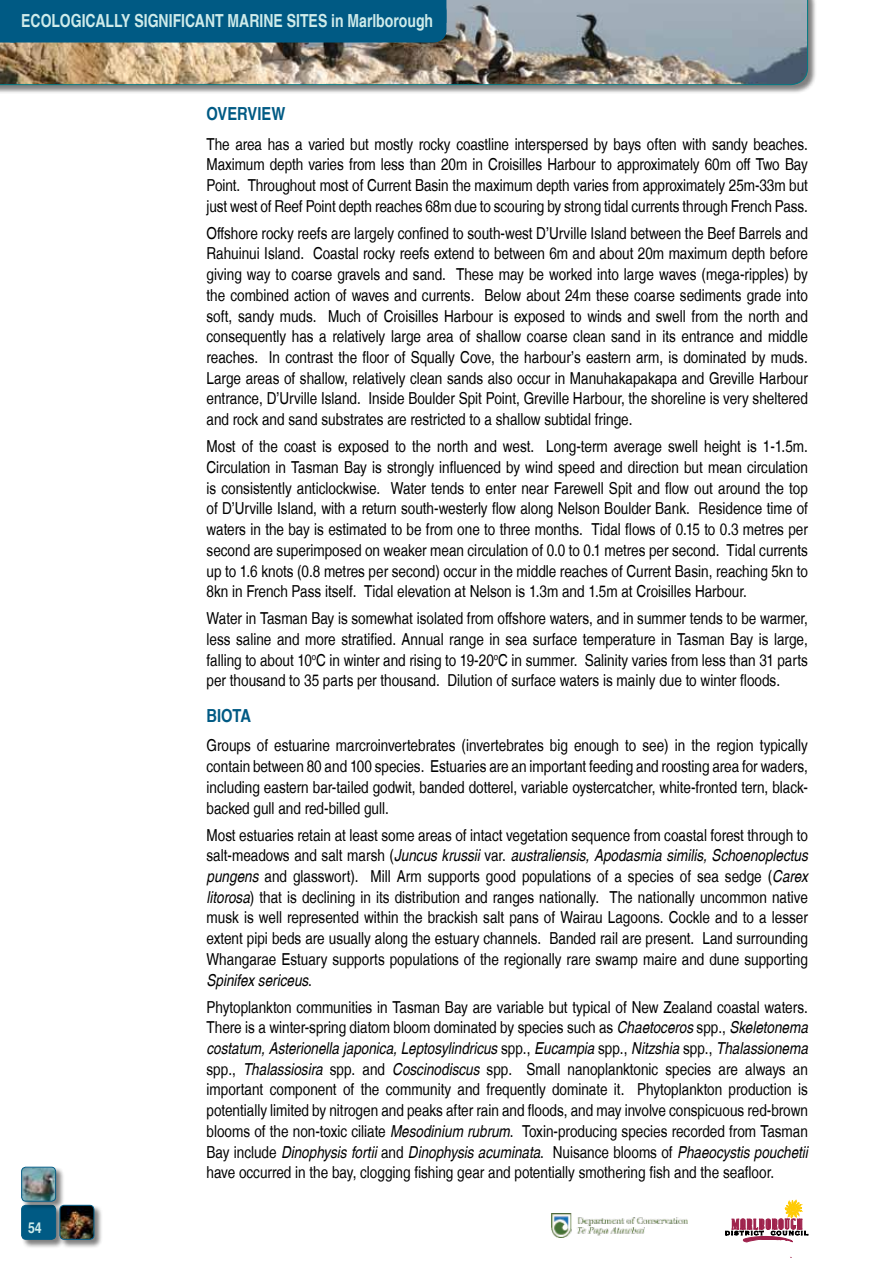
<style>
.page{position:relative;width:893px;height:1263px;background:#fff}
.page>*{position:absolute;margin:0;border:0;box-sizing:border-box;transform-origin:0 0}
.t1{font:18px "Nimbus San L Bol Con";color:#ceebea;scale:.95 1}
.t2{font:18px "Nimbus San L Bol Con";color:#005a84}
.t3{font:16.5px/20.7px "Nimbus San L Reg Con";color:#000;text-align:justify}
.t4{font:16.5px "Nimbus San L Reg Con Ita";color:#000}
.t5{font:15px "Nimbus San L Bol Con";color:#ceebea}
.s1{font-family:"Nimbus San L Reg Con"}
.s2{font-family:"Nimbus San L Reg Con Ita"}
</style>
<div class="page">
<div style="left:0;top:0;width:817px;height:94px;background:#000;opacity:.5"></div>
<img style="left:0;top:0;width:808px;height:85px">
<div style="left:21px;top:1204px;width:44px;height:45px;background:#000;opacity:.5"></div>
<div style="left:22px;top:1205px;width:34px;height:34px;background:#005a84;border-radius:4px"></div>
<div style="left:21px;top:1205px;width:35px;height:35px;border:1px solid #005a84;border-radius:4px"></div>
<div style="left:0;top:0;width:446px;height:43px;background:#005a84"></div>
<div style="left:59px;top:1204px;width:44px;height:45px;background:#000;opacity:.5"></div>
<img style="left:60px;top:1205px;width:34px;height:34px">
<div style="left:60px;top:1205px;width:34px;height:35px;border:1px solid #005a84;border-radius:4px"></div>
<div style="left:21px;top:1166px;width:44px;height:45px;background:#000;opacity:.5"></div>
<img style="left:22px;top:1167px;width:33px;height:34px">
<div style="left:21px;top:1167px;width:35px;height:34px;border:1px solid #005a84;border-radius:4px"></div>
<svg style="left:725px;top:1200px;width:83px;height:42px"></svg>
<img style="left:551px;top:1213px;width:136px;height:24px">
<p class="t1" style="left:21px;top:10px;width:435px">ECOLOGICALLY SIGNIFICANT MARINE SITES IN MARLBOROUGH</p>
<p class="t5" style="left:28px;top:1219px;width:15px">54</p>
<p class="t2" style="left:207px;top:103px;width:80px">OVERVIEW</p>
<p class="t3" style="left:207px;top:134px;width:603px">The area has a varied but mostly rocky coastline interspersed by bays often with sandy beaches.<br>Maximum depth varies from less than 20m in Croisilles Harbour to approximately 60m off Two Bay Point. Throughout most of Current Basin the maximum depth varies from approximately 25m-33m but just west of Reef Point depth reaches 68m due to scouring by strong tidal currents through French Pass.</p>
<p class="t3" style="left:207px;top:223px;width:603px">Offshore rocky reefs are largely confined to south-west D’Urville Island between the Beef Barrels and Rahuinui Island. Coastal rocky reefs extend to between 6m and about 20m maximum depth before giving way to coarse gravels and sand. These may be worked into large waves (mega-ripples) by the combined action of waves and currents. Below about 24m these coarse sediments grade into soft, sandy muds. Much of Croisilles Harbour is exposed to winds and swell from the north and consequently has a relatively large area of shallow coarse clean sand in its entrance and middle reaches. In contrast the floor of Squally Cove, the harbour’s eastern arm, is dominated by muds.<br>Large areas of shallow, relatively clean sands also occur in Manuhakapakapa and Greville Harbour entrance, D’Urville Island. Inside Boulder Spit Point, Greville Harbour, the shoreline is very sheltered and rock and sand substrates are restricted to a shallow subtidal fringe.</p>
<p class="t3" style="left:207px;top:436px;width:603px">Most of the coast is exposed to the north and west. Long-term average swell height is 1-1.5m.<br>Circulation in Tasman Bay is strongly influenced by wind speed and direction but mean circulation is consistently anticlockwise. Water tends to enter near Farewell Spit and flow out around the top of D’Urville Island, with a return south-westerly flow along Nelson Boulder Bank. Residence time of waters in the bay is estimated to be from one to three months. Tidal flows of 0.15 to 0.3 metres per second are superimposed on weaker mean circulation of 0.0 to 0.1 metres per second. Tidal currents up to 1.6 knots (0.8 metres per second) occur in the middle reaches of Current Basin, reaching 5kn to 8kn in French Pass itself. Tidal elevation at Nelson is 1.3m and 1.5m at Croisilles Harbour.</p>
<p class="t3" style="left:207px;top:608px;width:603px">Water in Tasman Bay is somewhat isolated from offshore waters, and in summer tends to be warmer, less saline and more stratified. Annual range in sea surface temperature in Tasman Bay is large, falling to about 10<sup>o</sup>C in winter and rising to 19-20<sup>o</sup>C in summer. Salinity varies from less than 31 parts per thousand to 35 parts per thousand. Dilution of surface waters is mainly due to winter floods.</p>
<p class="t2" style="left:207px;top:705px;width:46px">BIOTA</p>
<p class="t3" style="left:207px;top:735px;width:603px">Groups of estuarine marcroinvertebrates (invertebrates big enough to see) in the region typically contain between 80 and 100 species. Estuaries are an important feeding and roosting area for waders, including eastern bar-tailed godwit, banded dotterel, variable oystercatcher, white-fronted tern, black&shy;backed gull and red-billed gull.</p>
<p class="t3" style="left:207px;top:825px;width:603px">Most estuaries retain at least some areas of intact vegetation sequence from coastal forest through to</p>
<p class="t4" style="left:207px;top:846px;width:603px"><span class="s1">salt-meadows and salt marsh (</span>Juncus krussii <span class="s1">var.</span> australiensis, Apodasmia similis, Schoenoplectus</p>
<p class="t3" style="left:207px;top:866px;width:603px"><span class="s2">pungens</span> and glasswort). Mill Arm supports good populations of a species of sea sedge (<span class="s2">Carex litorosa</span>) that is declining in its distribution and ranges nationally. The nationally uncommon native musk is well represented within the brackish salt pans of Wairau Lagoons. Cockle and to a lesser extent pipi beds are usually along the estuary channels. Banded rail are present. Land surrounding Whangarae Estuary supports populations of the regionally rare swamp maire and dune supporting</p>
<p class="t4" style="left:207px;top:970px;width:107px">Spinifex sericeus<span class="s1">.</span></p>
<p class="t3" style="left:207px;top:997px;width:603px">Phytoplankton communities in Tasman Bay are variable but typical of New Zealand coastal waters.<br>There is a winter-spring diatom bloom dominated by species such as <span class="s2">Chaetoceros</span> spp., <span class="s2">Skeletonema</span></p>
<p class="t4" style="left:207px;top:1038px;width:603px">costatum, Asterionella japonica, Leptosylindricus <span class="s1">spp.,</span> Eucampia <span class="s1">spp.,</span> Nitzshia <span class="s1">spp.,</span> Thalassionema</p>
<p class="t3" style="left:207px;top:1059px;width:603px">spp., <span class="s2">Thalassiosira</span> spp. and <span class="s2">Coscinodiscus</span> spp. Small nanoplanktonic species are always an important component of the community and frequently dominate it. Phytoplankton production is potentially limited by nitrogen and peaks after rain and floods, and may involve conspicuous red-brown blooms of the non-toxic ciliate <span class="s2">Mesodinium rubrum</span>. Toxin-producing species recorded from Tasman</p>
<p class="t4" style="left:207px;top:1142px;width:603px"><span class="s1">Bay include</span> Dinophysis fortii <span class="s1">and</span> Dinophysis acuminata<span class="s1">. Nuisance blooms of</span> Phaeocystis pouchetii</p>
<p class="t3" style="left:207px;top:1162px;width:569px">have occurred in the bay, clogging fishing gear and potentially smothering fish and the seafloor.</p>
</div>
